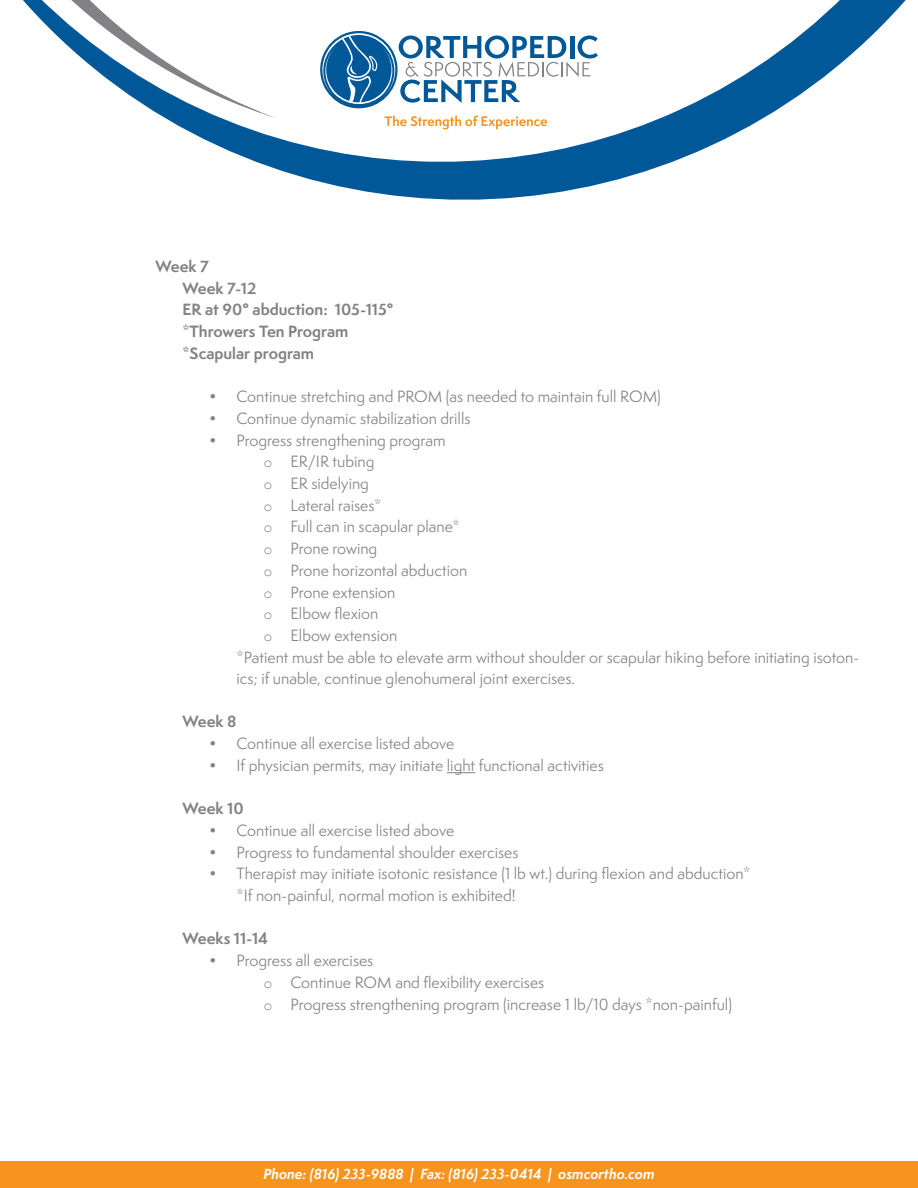
<style>
.page{position:relative;width:918px;height:1188px;background:#fff}
.page>*{position:absolute;margin:0;border:0;box-sizing:border-box;transform-origin:0 0}
.No_Spacing{font:15px/21px "Semplicita Pro";color:#808285}
.No_Spacing-2{font:700 15px "Semplicita Pro";color:#808285}
.t1{font:italic 700 13.5px "Semplicita Pro";color:#fff}
.s1{font-family:"Courier New"}
</style>
<div class="page">
<div style="left:0;top:1161px;width:918px;height:27px;background:#f7941e"></div>
<svg style="left:23px;top:0;width:883px;height:200px"></svg>
<svg style="left:447px;top:772px;width:28px;height:1px"></svg>
<p class="No_Spacing-2" style="left:156px;top:255px;width:55px">Week 7</p>
<p class="No_Spacing-2" style="left:183px;top:277px;width:75px">Week 7-12</p>
<p class="No_Spacing-2" style="left:183px;top:298px;width:212px">ER at 90° abduction: 105-115°</p>
<p class="No_Spacing-2" style="left:183px;top:320px;width:167px">*Throwers Ten Program</p>
<p class="No_Spacing-2" style="left:183px;top:342px;width:133px">*Scapular program</p>
<p class="No_Spacing" style="left:210px;top:386px;width:453px">• Continue stretching and PROM (as needed to maintain full ROM)</p>
<p class="No_Spacing" style="left:210px;top:408px;width:263px">• Continue dynamic stabilization drills</p>
<p class="No_Spacing" style="left:210px;top:429px;width:238px">• Progress strengthening program</p>
<p class="No_Spacing" style="left:264px;top:451px;width:112px"><span class="s1">o</span> ER/IR tubing</p>
<p class="No_Spacing" style="left:264px;top:473px;width:107px"><span class="s1">o</span> ER sidelying</p>
<p class="No_Spacing" style="left:264px;top:494px;width:120px"><span class="s1">o</span> Lateral raises*</p>
<p class="No_Spacing" style="left:264px;top:516px;width:198px"><span class="s1">o</span> Full can in scapular plane*</p>
<p class="No_Spacing" style="left:264px;top:538px;width:115px"><span class="s1">o</span> Prone rowing</p>
<p class="No_Spacing" style="left:264px;top:560px;width:205px"><span class="s1">o</span> Prone horizontal abduction</p>
<p class="No_Spacing" style="left:264px;top:581px;width:133px"><span class="s1">o</span> Prone extension</p>
<p class="No_Spacing" style="left:264px;top:603px;width:116px"><span class="s1">o</span> Elbow flexion</p>
<p class="No_Spacing" style="left:264px;top:625px;width:135px"><span class="s1">o</span> Elbow extension</p>
<p class="No_Spacing" style="left:237px;top:646px;width:624px">*Patient must be able to elevate arm without shoulder or scapular hiking before initiating isoton&shy;ics; if unable, continue glenohumeral joint exercises.</p>
<p class="No_Spacing-2" style="left:183px;top:710px;width:56px">Week 8</p>
<p class="No_Spacing" style="left:210px;top:733px;width:246px">• Continue all exercise listed above</p>
<p class="No_Spacing" style="left:210px;top:754px;width:396px">• If physician permits, may initiate light functional activities</p>
<p class="No_Spacing-2" style="left:183px;top:797px;width:63px">Week 10</p>
<p class="No_Spacing" style="left:210px;top:820px;width:246px">• Continue all exercise listed above</p>
<p class="No_Spacing" style="left:210px;top:841px;width:311px">• Progress to fundamental shoulder exercises</p>
<p class="No_Spacing" style="left:210px;top:863px;width:543px">• Therapist may initiate isotonic resistance (1 lb wt.) during flexion and abduction*</p>
<p class="No_Spacing" style="left:237px;top:885px;width:281px">*If non-painful, normal motion is exhibited!</p>
<p class="No_Spacing-2" style="left:183px;top:928px;width:87px">Weeks 11-14</p>
<p class="No_Spacing" style="left:210px;top:950px;width:165px">• Progress all exercises</p>
<p class="No_Spacing" style="left:264px;top:972px;width:282px"><span class="s1">o</span> Continue ROM and flexibility exercises</p>
<p class="No_Spacing" style="left:264px;top:993px;width:470px"><span class="s1">o</span> Progress strengthening program (increase 1 lb/10 days *non-painful)</p>
<p class="t1" style="left:264px;top:1164px;width:392px">Phone: (816) 233-9888 | Fax: (816) 233-0414 | osmcortho.com</p>
</div>
